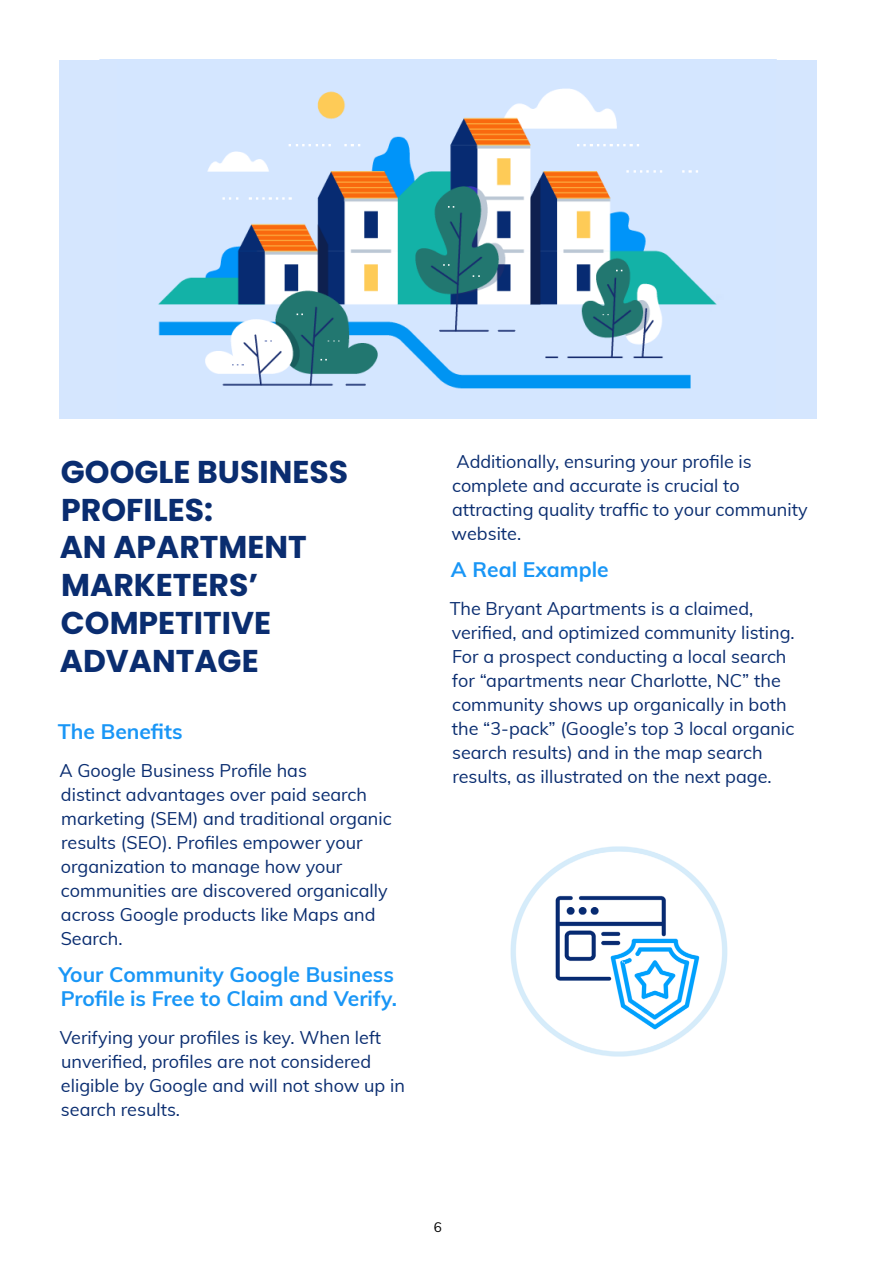
<style>
.page{position:relative;width:893px;height:1263px;background:#fff}
.page>*{position:absolute;margin:0;border:0;box-sizing:border-box;transform-origin:0 0}
.t1{font:700 31.5px/37.8px "Poppins";color:#0a2d70}
.t2{font:700 21px/24px "Muli";color:#1996f6}
.t3{font:18px/24px "Muli";color:#0a2d70}
.t4{font:13.5px "Muli";color:#000}
</style>
<div class="page">
<img style="left:510px;top:846px;width:218px;height:211px">
<img style="left:117px;top:60px;width:659px;height:358px">
<div style="left:776px;top:60px;width:40px;height:358px;background:#d5e6fe"></div>
<div style="left:60px;top:60px;width:57px;height:358px;background:#d5e6fe"></div>
<h1 class="t1" style="left:60px;top:453px;width:290px">GOOGLE BUSINESS<br>PROFILES:<br>AN APARTMENT<br>MARKETERS’<br>COMPETITIVE<br>ADVANTAGE</h1>
<p class="t2" style="left:58px;top:718px;width:126px">The Benefits</p>
<p class="t3" style="left:59px;top:757px;width:334px">A Google Business Profile has<br>distinct advantages over paid search marketing (SEM) and traditional organic results (SEO). Profiles empower your organization to manage how your communities are discovered organically across Google products like Maps and Search.</p>
<p class="t2" style="left:59px;top:961px;width:340px">Your Community Google Business<br>Profile is Free to Claim and Verify.</p>
<p class="t3" style="left:60px;top:1024px;width:347px">Verifying your profiles is key. When left unverified, profiles are not considered eligible by Google and will not show up in search results.</p>
<p class="t3" style="left:452px;top:448px;width:357px">Additionally, ensuring your profile is complete and accurate is crucial to attracting quality traffic to your community website.</p>
<p class="t2" style="left:451px;top:557px;width:159px">A Real Example</p>
<p class="t3" style="left:450px;top:595px;width:347px">The Bryant Apartments is a claimed, verified, and optimized community listing.<br>For a prospect conducting a local search for “apartments near Charlotte, NC” the community shows up organically in both the “3-pack” (Google’s top 3 local organic search results) and in the map search results, as illustrated on the next page.</p>
<p class="t4" style="left:434px;top:1217px;width:10px">6</p>
</div>
